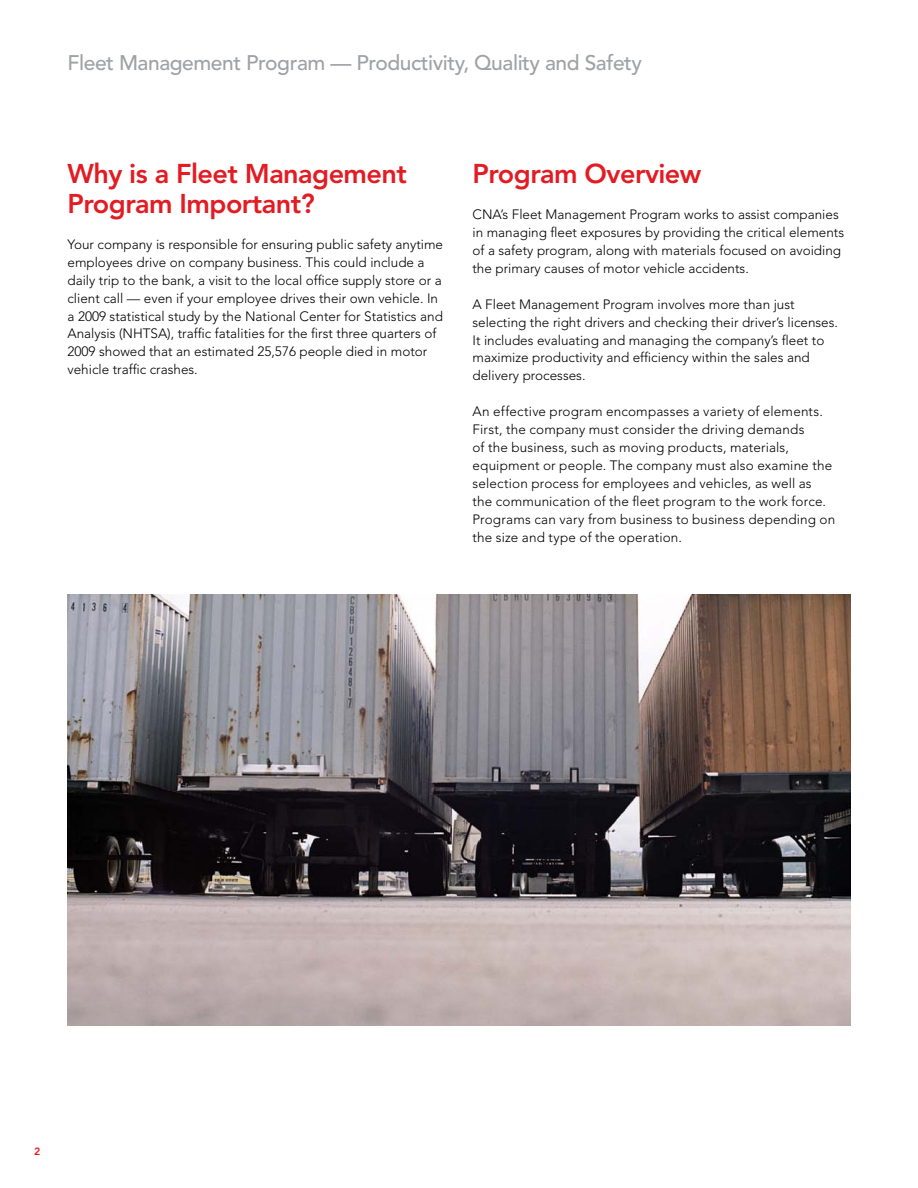
<style>
.page{position:relative;width:918px;height:1188px;background:#fff}
.page>*{position:absolute;margin:0;border:0;box-sizing:border-box;transform-origin:0 0}
.t1{font:800 27px/30px "Avenir";letter-spacing:-.02em;color:#e31b23}
.t2{font:500 21px "Avenir";letter-spacing:-.02em;color:#9fa1a4}
.t3{font:300 13.5px/18px "Avenir";color:#000}
.t4{font:800 10.5px "Avenir";color:#e31b23}
</style>
<div class="page">
<img style="left:68px;top:594px;width:782px;height:432px">
<h2 class="t2" style="left:68px;top:51px;width:576px">Fleet Management Program — Productivity, Quality and Safety</h2>
<h1 class="t1" style="left:68px;top:158px;width:341px">Why is a Fleet Management<br>Program Important?</h1>
<p class="t3" style="left:68px;top:235px;width:377px">Your company is responsible for ensuring public safety anytime employees drive on company business. This could include a daily trip to the bank, a visit to the local office supply store or a client call — even if your employee drives their own vehicle. In a 2009 statistical study by the National Center for Statistics and Analysis (NHTSA), traffic fatalities for the first three quarters of 2009 showed that an estimated 25,576 people died in motor vehicle traffic crashes.</p>
<h1 class="t1" style="left:472px;top:158px;width:230px">Program Overview</h1>
<p class="t3" style="left:472px;top:205px;width:373px">CNA’s Fleet Management Program works to assist companies in managing fleet exposures by providing the critical elements of a safety program, along with materials focused on avoiding the primary causes of motor vehicle accidents.</p>
<p class="t3" style="left:472px;top:295px;width:367px">A Fleet Management Program involves more than just selecting the right drivers and checking their driver’s licenses.<br>It includes evaluating and managing the company’s fleet to maximize productivity and efficiency within the sales and delivery processes.</p>
<p class="t3" style="left:472px;top:403px;width:364px">An effective program encompasses a variety of elements.<br>First, the company must consider the driving demands<br>of the business, such as moving products, materials, equipment or people. The company must also examine the selection process for employees and vehicles, as well as<br>the communication of the fleet program to the work force.<br>Programs can vary from business to business depending on the size and type of the operation.</p>
<p class="t4" style="left:34px;top:1146px;width:8px">2</p>
</div>
